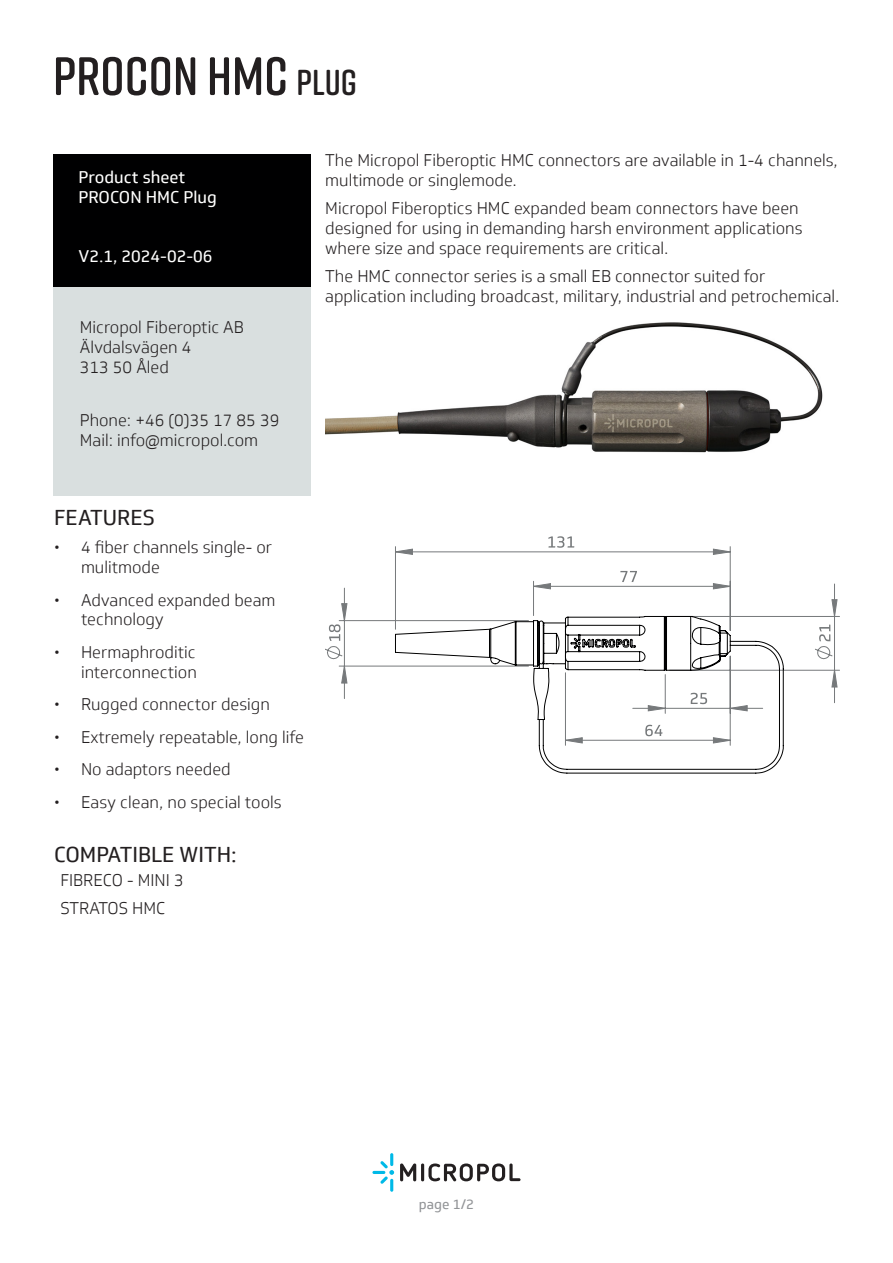
<style>
.page{position:relative;width:893px;height:1263px;background:#fff}
.page>*{position:absolute;margin:0;border:0;box-sizing:border-box;transform-origin:0 0}
.t1{font:600 54px "Rift Soft";color:#231f20}
.Brödtext{font:21px "Soleto";color:#231f20}
.Brödtext-2{font:300 16.5px/19.8px "Soleto";color:#231f20}
.t2{font:16.5px "Soleto";color:#fff}
.Tabell{font:300 16.5px "Soleto";color:#231f20}
.t3{font:13.5px "Soleto";color:#939598}
.s1{font-size:36px}
</style>
<div class="page">
<svg style="left:372px;top:1153px;width:22px;height:39px"></svg>
<svg style="left:400px;top:1163px;width:16px;height:18px"></svg>
<hr style="left:421px;top:1163px;width:3px;height:18px;background:#231f20;border-radius:2px">
<svg style="left:428px;top:1163px;width:92px;height:18px"></svg>
<div style="left:53px;top:268px;width:258px;height:227px;background:#d9dfdf"></div>
<div style="left:53px;top:154px;width:258px;height:132px;background:#000001"></div>
<svg style="left:325px;top:603px;width:22px;height:80px"></svg>
<hr style="left:395px;top:547px;width:1px;height:82px;background:#76797b">
<hr style="left:730px;top:547px;width:1px;height:83px;background:#76797b">
<hr style="left:339px;top:666px;width:189px;height:1px;background:#76797b">
<hr style="left:339px;top:620px;width:189px;height:1px;background:#76797b">
<hr style="left:344px;top:666px;width:1px;height:32px;background:#76797b">
<hr style="left:344px;top:621px;width:1px;height:45px;background:#76797b">
<hr style="left:344px;top:588px;width:1px;height:33px;background:#76797b">
<hr style="left:670px;top:616px;width:169px;height:1px;background:#76797b">
<hr style="left:670px;top:670px;width:169px;height:1px;background:#76797b">
<svg style="left:395px;top:536px;width:335px;height:18px"></svg>
<svg style="left:533px;top:571px;width:305px;height:132px"></svg>
<svg style="left:395px;top:615px;width:389px;height:158px"></svg>
<img style="left:325px;top:322px;width:498px;height:131px">
<p class="t1" style="left:53px;top:38px;width:306px">PROCON HMC <span class="s1">plug</span></p>
<p class="t2" style="left:78px;top:167px;width:108px">Product sheet</p>
<p class="t2" style="left:78px;top:187px;width:140px">PROCON HMC Plug</p>
<p class="t2" style="left:78px;top:246px;width:136px">V2.1, 2024-02-06</p>
<p class="Brödtext-2" style="left:80px;top:318px;width:165px">Micropol Fiberoptic AB</p>
<p class="Brödtext-2" style="left:80px;top:338px;width:113px">Älvdalsvägen 4</p>
<p class="Brödtext-2" style="left:80px;top:357px;width:91px">313 50 Åled</p>
<p class="Brödtext-2" style="left:80px;top:410px;width:201px">Phone: +46 (0)35 17 85 39</p>
<p class="Brödtext-2" style="left:80px;top:430px;width:180px">Mail: info@micropol.com</p>
<p class="Brödtext-2" style="left:325px;top:151px;width:514px">The Micropol Fiberoptic HMC connectors are available in 1-4 channels, multimode or singlemode.</p>
<p class="Brödtext-2" style="left:325px;top:199px;width:479px">Micropol Fiberoptics HMC expanded beam connectors have been designed for using in demanding harsh environment applications where size and space requirements are critical.</p>
<p class="Brödtext-2" style="left:325px;top:267px;width:516px">The HMC connector series is a small EB connector suited for application including broadcast, military, industrial and petrochemical.</p>
<p class="Brödtext" style="left:54px;top:505px;width:102px">FEATURES</p>
<p class="Brödtext-2" style="left:81px;top:538px;width:193px;text-indent:-27px">• 4 fiber channels single- or mulitmode</p>
<p class="Brödtext-2" style="left:81px;top:590px;width:196px;text-indent:-27px">• Advanced expanded beam technology</p>
<p class="Brödtext-2" style="left:54px;top:642px;width:144px;text-align:right">• Hermaphroditic interconnection</p>
<p class="Brödtext-2" style="left:54px;top:695px;width:217px">• Rugged connector design</p>
<p class="Brödtext-2" style="left:54px;top:727px;width:251px">• Extremely repeatable, long life</p>
<p class="Brödtext-2" style="left:54px;top:760px;width:178px">• No adaptors needed</p>
<p class="Brödtext-2" style="left:54px;top:792px;width:229px">• Easy clean, no special tools</p>
<h3 class="Brödtext" style="left:54px;top:842px;width:184px">COMPATIBLE WITH:</h3>
<p class="Tabell" style="left:60px;top:871px;width:125px">FIBRECO - MINI 3</p>
<p class="Tabell" style="left:60px;top:899px;width:107px">STRATOS HMC</p>
<p class="t3" style="left:419px;top:1196px;width:57px">page 1/2</p>
</div>
